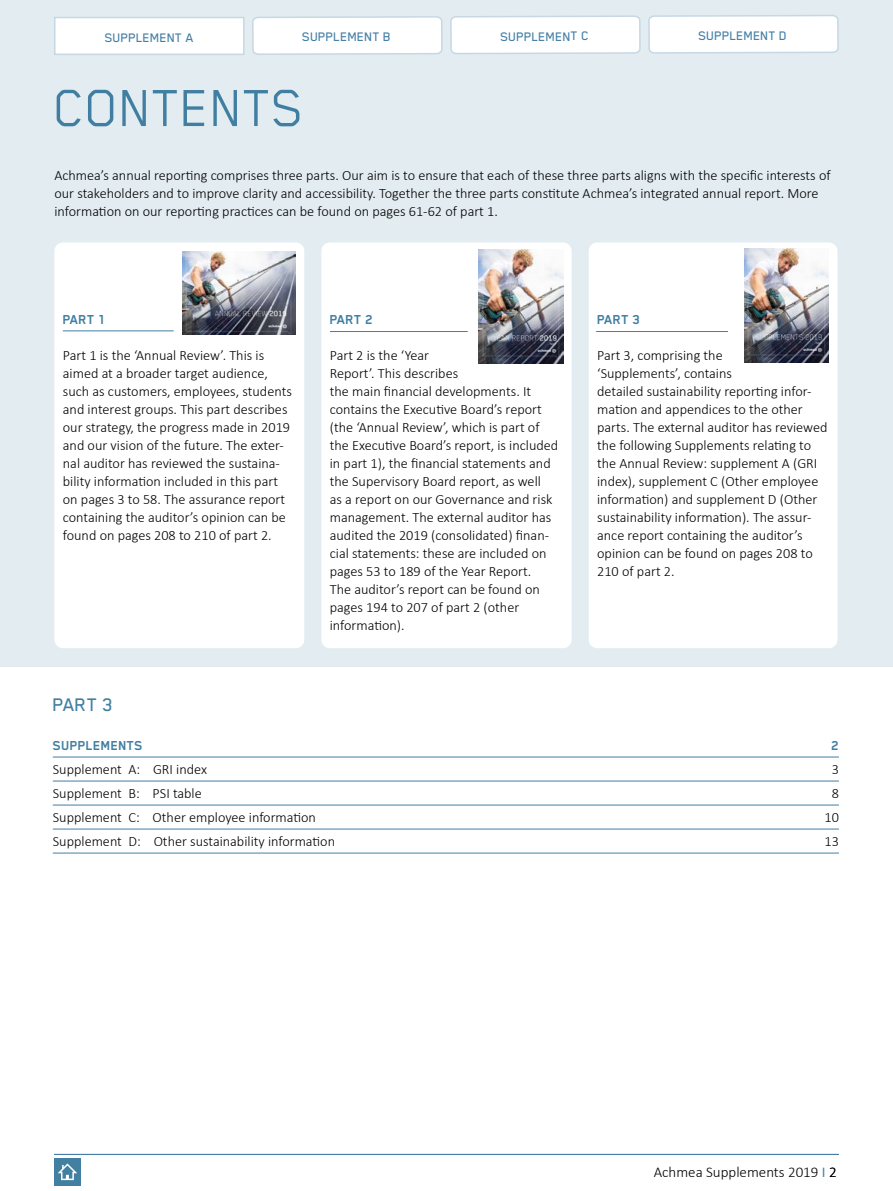
<style>
.page{position:relative;width:893px;height:1191px;background:#fff}
.page>*{position:absolute;margin:0;border:0;box-sizing:border-box;transform-origin:0 0}
.t1{font:60px "Blender Pro";color:#417fa2}
.Titel_Blender_Pro_14{font:500 21px "Blender Pro";color:#417fa2}
.t2{font:300 15px "Calibri";color:#000}
.Titel_Blender_Pro_10{font:700 15px "Blender Pro";color:#417fa2}
.Titel_inhoudsopgave{font:700 15px "Blender Pro";color:#417fa2}
.Body_Calibri{font:300 14.25px/18px "Calibri";color:#000}
.body_inhoudopgave{font:300 14.25px "Calibri";color:#000}
.t3{font:500 14.25px "Blender Pro";letter-spacing:-.005em;color:#447fa6}
.s1{font-weight:400;color:#447fa6}
</style>
<div class="page">
<div style="left:54px;top:1158px;width:27px;height:28px;background:#4280a1"></div>
<svg style="left:58px;top:1163px;width:19px;height:18px"></svg>
<div style="left:0;top:0;width:893px;height:666px;background:#e2ecf1"></div>
<hr style="left:54px;top:1154px;width:785px;height:1px;background:#447fa6">
<hr style="left:53px;top:756px;width:786px;height:1px;background:#417fa2">
<hr style="left:53px;top:780px;width:786px;height:1px;background:#417fa2">
<hr style="left:53px;top:804px;width:786px;height:1px;background:#417fa2">
<hr style="left:53px;top:828px;width:786px;height:1px;background:#417fa2">
<hr style="left:53px;top:852px;width:786px;height:1px;background:#417fa2">
<div style="left:54px;top:242px;width:250px;height:406px;background:#fff;border-radius:9px"></div>
<hr style="left:63px;top:330px;width:111px;height:1px;background:#417fa2">
<div style="left:321px;top:242px;width:251px;height:406px;background:#fff;border-radius:9px"></div>
<div style="left:589px;top:242px;width:248px;height:406px;background:#fff;border-radius:9px"></div>
<img style="left:182px;top:252px;width:69px;height:82px">
<hr style="left:330px;top:331px;width:138px;height:1px;background:#447fa6">
<hr style="left:596px;top:331px;width:132px;height:1px;background:#447fa6">
<svg style="left:251px;top:16px;width:192px;height:319px"></svg>
<svg style="left:449px;top:15px;width:192px;height:349px"></svg>
<svg style="left:647px;top:15px;width:192px;height:559px"></svg>
<div style="left:55px;top:18px;width:189px;height:36px;background:#fff"></div>
<div style="left:54px;top:17px;width:191px;height:38px;border:2px solid #c7d8e4"></div>
<p class="t3" style="left:105px;top:30px;width:90px">SUPPLEMENT A</p>
<p class="t3" style="left:302px;top:29px;width:90px">SUPPLEMENT B</p>
<p class="t3" style="left:500px;top:29px;width:90px">SUPPLEMENT C</p>
<p class="t3" style="left:698px;top:28px;width:90px">SUPPLEMENT D</p>
<p class="t1" style="left:54px;top:75px;width:252px">CONTENTS</p>
<p class="Body_Calibri" style="left:54px;top:166px;width:778px">Achmea’s annual reporting comprises three parts. Our aim is to ensure that each of these three parts aligns with the specific interests of our stakeholders and to improve clarity and accessibility. Together the three parts constitute Achmea’s integrated annual report. More information on our reporting practices can be found on pages 61-62 of part 1.</p>
<p class="Titel_Blender_Pro_10" style="left:63px;top:311px;width:45px">PART 1</p>
<p class="Body_Calibri" style="left:63px;top:346px;width:230px">Part 1 is the ‘Annual Review’. This is aimed at a broader target audience, such as customers, employees, students and interest groups. This part describes our strategy, the progress made in 2019 and our vision of the future. The exter&shy;nal auditor has reviewed the sustaina&shy;bility information included in this part on pages 3 to 58. The assurance report containing the auditor’s opinion can be found on pages 208 to 210 of part 2.</p>
<p class="Titel_Blender_Pro_14" style="left:53px;top:693px;width:62px">PART 3</p>
<p class="Titel_Blender_Pro_10" style="left:330px;top:311px;width:45px">PART 2</p>
<p class="Body_Calibri" style="left:330px;top:346px;width:230px">Part 2 is the ‘Year<br>Report’. This describes<br>the main financial developments. It contains the Executive Board’s report (the ‘Annual Review’, which is part of the Executive Board’s report, is included in part 1), the financial statements and the Supervisory Board report, as well<br>as a report on our Governance and risk management. The external auditor has audited the 2019 (consolidated) finan&shy;cial statements: these are included on pages 53 to 189 of the Year Report.<br>The auditor’s report can be found on pages 194 to 207 of part 2 (other information).</p>
<p class="Titel_Blender_Pro_10" style="left:597px;top:311px;width:45px">PART 3</p>
<p class="Body_Calibri" style="left:597px;top:346px;width:232px">Part 3, comprising the<br>‘Supplements’, contains<br>detailed sustainability reporting infor&shy;mation and appendices to the other parts. The external auditor has reviewed the following Supplements relating to the Annual Review: supplement A (GRI index), supplement C (Other employee information) and supplement D (Other sustainability information). The assur&shy;ance report containing the auditor’s opinion can be found on pages 208 to 210 of part 2.</p>
<p class="Titel_inhoudsopgave" style="left:53px;top:737px;width:92px">SUPPLEMENTS</p>
<p class="Titel_inhoudsopgave" style="left:831px;top:737px;width:9px">2</p>
<p class="body_inhoudopgave" style="left:53px;top:760px;width:156px">Supplement A: GRI index</p>
<p class="body_inhoudopgave" style="left:832px;top:760px;width:9px">3</p>
<p class="body_inhoudopgave" style="left:53px;top:784px;width:150px">Supplement B: PSI table</p>
<p class="body_inhoudopgave" style="left:832px;top:784px;width:9px">8</p>
<p class="body_inhoudopgave" style="left:53px;top:808px;width:265px">Supplement C: Other employee information</p>
<p class="body_inhoudopgave" style="left:824px;top:808px;width:16px">10</p>
<p class="body_inhoudopgave" style="left:53px;top:832px;width:284px">Supplement D: Other sustainability information</p>
<p class="body_inhoudopgave" style="left:824px;top:832px;width:16px">13</p>
<p class="t2" style="left:654px;top:1162px;width:185px">Achmea Supplements 2019 <span class="s1">I</span> 2</p>
</div>
